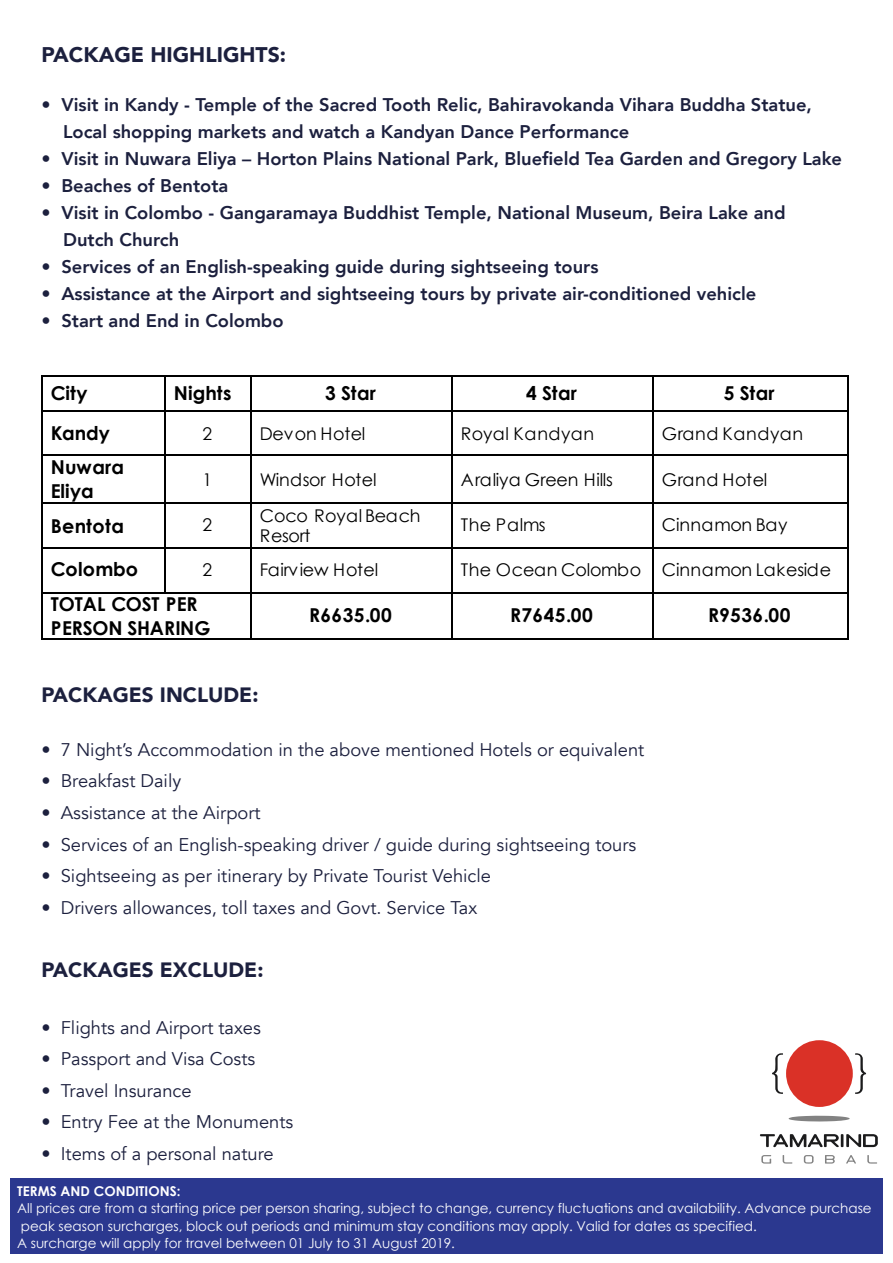
<style>
.page{position:relative;width:893px;height:1263px;background:#fff}
.page>*{position:absolute;margin:0;border:0;box-sizing:border-box;transform-origin:0 0}
.t1{font:900 21.15px "Avenir";color:#1c203e}
.t2{font:900 20.7px "Avenir";color:#1c203e}
.t3{font:700 19.2px/23.9px "Century Gothic";letter-spacing:.005em;color:#000}
.t4{font:700 19.2px "Century Gothic";letter-spacing:.025em;color:#000}
.t5{font:800 18.3px/27px "Avenir";color:#1c203e}
.t6{font:18.3px "Avenir";color:#1c203e}
.t7{font:17.55px/20.7px "Century Gothic";letter-spacing:.005em;color:#000}
.t8{font:17.55px "Century Gothic";letter-spacing:-.015em;color:#000}
.t9{font:17.55px "Century Gothic";letter-spacing:.025em;color:#000}
.t10{font:17.55px "Century Gothic";letter-spacing:.035em;color:#000}
.t11{font:17.55px "Century Gothic";letter-spacing:.04em;color:#000}
.t12{font:13.5px/17.2px "Century Gothic";color:#fff}
.t13{font:700 13.5px "Century Gothic";color:#fff}
</style>
<div class="page">
<div style="left:786px;top:1040px;width:67px;height:67px;background:#da3127;border-radius:50%"></div>
<svg style="left:789px;top:1116px;width:61px;height:5px"></svg>
<svg style="left:855px;top:1053px;width:11px;height:41px"></svg>
<svg style="left:772px;top:1053px;width:11px;height:41px"></svg>
<svg style="left:825px;top:1155px;width:10px;height:8px"></svg>
<svg style="left:804px;top:1155px;width:10px;height:9px"></svg>
<svg style="left:761px;top:1155px;width:10px;height:8px"></svg>
<svg style="left:760px;top:1134px;width:118px;height:13px"></svg>
<svg style="left:846px;top:1155px;width:10px;height:8px"></svg>
<svg style="left:783px;top:1155px;width:9px;height:9px"></svg>
<svg style="left:867px;top:1155px;width:10px;height:9px"></svg>
<hr style="left:43px;top:375px;width:121px;height:1px;background:#000">
<hr style="left:166px;top:375px;width:84px;height:1px;background:#000">
<hr style="left:252px;top:375px;width:199px;height:1px;background:#000">
<hr style="left:453px;top:375px;width:199px;height:1px;background:#000">
<hr style="left:654px;top:375px;width:193px;height:1px;background:#000">
<hr style="left:41px;top:376px;width:2px;height:34px;background:#000">
<hr style="left:164px;top:376px;width:2px;height:34px;background:#000">
<hr style="left:250px;top:376px;width:2px;height:34px;background:#000">
<hr style="left:451px;top:376px;width:2px;height:34px;background:#000">
<hr style="left:652px;top:376px;width:2px;height:34px;background:#000">
<hr style="left:847px;top:376px;width:1px;height:34px;background:#000">
<hr style="left:43px;top:410px;width:121px;height:1px;background:#000">
<hr style="left:166px;top:410px;width:84px;height:1px;background:#000">
<hr style="left:252px;top:410px;width:199px;height:1px;background:#000">
<hr style="left:453px;top:410px;width:199px;height:1px;background:#000">
<hr style="left:654px;top:410px;width:193px;height:1px;background:#000">
<hr style="left:41px;top:411px;width:2px;height:44px;background:#000">
<hr style="left:164px;top:411px;width:2px;height:44px;background:#000">
<hr style="left:250px;top:411px;width:2px;height:44px;background:#000">
<hr style="left:451px;top:411px;width:2px;height:44px;background:#000">
<hr style="left:652px;top:411px;width:2px;height:44px;background:#000">
<hr style="left:847px;top:411px;width:1px;height:44px;background:#000">
<hr style="left:43px;top:455px;width:121px;height:1px;background:#000">
<hr style="left:166px;top:455px;width:84px;height:1px;background:#000">
<hr style="left:252px;top:455px;width:199px;height:1px;background:#000">
<hr style="left:453px;top:455px;width:199px;height:1px;background:#000">
<hr style="left:654px;top:455px;width:193px;height:1px;background:#000">
<hr style="left:41px;top:456px;width:2px;height:46px;background:#000">
<hr style="left:164px;top:456px;width:2px;height:46px;background:#000">
<hr style="left:250px;top:456px;width:2px;height:46px;background:#000">
<hr style="left:451px;top:456px;width:2px;height:46px;background:#000">
<hr style="left:652px;top:456px;width:2px;height:46px;background:#000">
<hr style="left:847px;top:456px;width:1px;height:46px;background:#000">
<hr style="left:43px;top:502px;width:121px;height:2px;background:#000">
<hr style="left:166px;top:502px;width:84px;height:2px;background:#000">
<hr style="left:252px;top:502px;width:199px;height:2px;background:#000">
<hr style="left:453px;top:502px;width:199px;height:2px;background:#000">
<hr style="left:654px;top:502px;width:193px;height:2px;background:#000">
<hr style="left:41px;top:504px;width:2px;height:43px;background:#000">
<hr style="left:164px;top:504px;width:2px;height:43px;background:#000">
<hr style="left:250px;top:504px;width:2px;height:43px;background:#000">
<hr style="left:451px;top:504px;width:2px;height:43px;background:#000">
<hr style="left:652px;top:504px;width:2px;height:43px;background:#000">
<hr style="left:847px;top:504px;width:1px;height:43px;background:#000">
<hr style="left:43px;top:547px;width:121px;height:2px;background:#000">
<hr style="left:166px;top:547px;width:84px;height:2px;background:#000">
<hr style="left:252px;top:547px;width:199px;height:2px;background:#000">
<hr style="left:453px;top:547px;width:199px;height:2px;background:#000">
<hr style="left:654px;top:547px;width:193px;height:2px;background:#000">
<hr style="left:41px;top:549px;width:2px;height:43px;background:#000">
<hr style="left:164px;top:549px;width:2px;height:43px;background:#000">
<hr style="left:250px;top:549px;width:2px;height:43px;background:#000">
<hr style="left:451px;top:549px;width:2px;height:43px;background:#000">
<hr style="left:652px;top:549px;width:2px;height:43px;background:#000">
<hr style="left:847px;top:549px;width:1px;height:43px;background:#000">
<hr style="left:43px;top:592px;width:121px;height:1px;background:#000">
<hr style="left:166px;top:592px;width:84px;height:1px;background:#000">
<hr style="left:252px;top:592px;width:199px;height:1px;background:#000">
<hr style="left:453px;top:592px;width:199px;height:1px;background:#000">
<hr style="left:654px;top:592px;width:193px;height:1px;background:#000">
<hr style="left:41px;top:593px;width:2px;height:45px;background:#000">
<hr style="left:43px;top:638px;width:207px;height:1px;background:#000">
<hr style="left:250px;top:593px;width:2px;height:45px;background:#000">
<hr style="left:252px;top:638px;width:199px;height:1px;background:#000">
<hr style="left:451px;top:593px;width:2px;height:45px;background:#000">
<hr style="left:453px;top:638px;width:199px;height:1px;background:#000">
<hr style="left:652px;top:593px;width:2px;height:45px;background:#000">
<hr style="left:654px;top:638px;width:193px;height:1px;background:#000">
<hr style="left:847px;top:593px;width:1px;height:45px;background:#000">
<div style="left:10px;top:1178px;width:872px;height:75px;background:#2b388f"></div>
<p class="t1" style="left:41px;top:37px;width:246px">PACKAGE HIGHLIGHTS:</p>
<p class="t5" style="left:63px;top:92px;width:750px;text-indent:-22px">• Visit in Kandy - Temple of the Sacred Tooth Relic, Bahiravokanda Vihara Buddha Statue,<br>Local shopping markets and watch a Kandyan Dance Performance</p>
<p class="t5" style="left:41px;top:146px;width:802px">• Visit in Nuwara Eliya – Horton Plains National Park, Bluefield Tea Garden and Gregory Lake</p>
<p class="t5" style="left:41px;top:173px;width:188px">• Beaches of Bentota</p>
<p class="t5" style="left:63px;top:200px;width:724px;text-indent:-22px">• Visit in Colombo - Gangaramaya Buddhist Temple, National Museum, Beira Lake and<br>Dutch Church</p>
<p class="t5" style="left:41px;top:254px;width:559px">• Services of an English-speaking guide during sightseeing tours</p>
<p class="t5" style="left:41px;top:281px;width:716px">• Assistance at the Airport and sightseeing tours by private air-conditioned vehicle</p>
<p class="t5" style="left:41px;top:308px;width:244px">• Start and End in Colombo</p>
<p class="t3" style="left:51px;top:381px;width:38px">City</p>
<p class="t3" style="left:174px;top:381px;width:59px">Nights</p>
<p class="t3" style="left:325px;top:381px;width:52px">3 Star</p>
<p class="t3" style="left:526px;top:381px;width:52px">4 Star</p>
<p class="t3" style="left:724px;top:381px;width:52px">5 Star</p>
<p class="t3" style="left:51px;top:420px;width:60px">Kandy</p>
<p class="t7" style="left:202px;top:423px;width:11px">2</p>
<p class="t8" style="left:260px;top:422px;width:107px">Devon Hotel</p>
<p class="t10" style="left:461px;top:422px;width:135px">Royal Kandyan</p>
<p class="t11" style="left:662px;top:422px;width:143px">Grand Kandyan</p>
<p class="t3" style="left:51px;top:454px;width:75px">Nuwara<br>Eliya</p>
<p class="t7" style="left:202px;top:469px;width:11px">1</p>
<p class="t8" style="left:260px;top:468px;width:118px">Windsor Hotel</p>
<p class="t8" style="left:461px;top:468px;width:154px">Araliya Green Hills</p>
<p class="t9" style="left:662px;top:468px;width:107px">Grand Hotel</p>
<p class="t4" style="left:51px;top:511px;width:75px">Bentota</p>
<p class="t7" style="left:202px;top:514px;width:11px">2</p>
<p class="t7" style="left:260px;top:505px;width:162px">Coco Royal Beach<br>Resort</p>
<p class="t9" style="left:461px;top:512px;width:86px">The Palms</p>
<p class="t7" style="left:662px;top:514px;width:127px">Cinnamon Bay</p>
<p class="t3" style="left:51px;top:556px;width:89px">Colombo</p>
<p class="t7" style="left:202px;top:559px;width:11px">2</p>
<p class="t8" style="left:260px;top:557px;width:120px">Fairview Hotel</p>
<p class="t7" style="left:461px;top:559px;width:372px">The Ocean Colombo Cinnamon Lakeside</p>
<p class="t3" style="left:51px;top:591px;width:161px">TOTAL COST PER<br>PERSON SHARING</p>
<p class="t3" style="left:309px;top:602px;width:84px">R6635.00</p>
<p class="t3" style="left:510px;top:602px;width:84px">R7645.00</p>
<p class="t3" style="left:708px;top:602px;width:84px">R9536.00</p>
<p class="t2" style="left:41px;top:677px;width:219px">PACKAGES INCLUDE:</p>
<p class="t6" style="left:41px;top:739px;width:604px">• 7 Night’s Accommodation in the above mentioned Hotels or equivalent</p>
<p class="t6" style="left:41px;top:770px;width:141px">• Breakfast Daily</p>
<p class="t6" style="left:41px;top:802px;width:221px">• Assistance at the Airport</p>
<p class="t6" style="left:41px;top:833px;width:596px">• Services of an English-speaking driver / guide during sightseeing tours</p>
<p class="t6" style="left:41px;top:865px;width:451px">• Sightseeing as per itinerary by Private Tourist Vehicle</p>
<p class="t6" style="left:41px;top:896px;width:437px">• Drivers allowances, toll taxes and Govt. Service Tax</p>
<p class="t2" style="left:41px;top:952px;width:224px">PACKAGES EXCLUDE:</p>
<p class="t6" style="left:41px;top:1016px;width:221px">• Flights and Airport taxes</p>
<p class="t6" style="left:41px;top:1048px;width:215px">• Passport and Visa Costs</p>
<p class="t6" style="left:41px;top:1079px;width:152px">• Travel Insurance</p>
<p class="t6" style="left:41px;top:1111px;width:253px">• Entry Fee at the Monuments</p>
<p class="t6" style="left:41px;top:1142px;width:234px">• Items of a personal nature</p>
<p class="t13" style="left:17px;top:1181px;width:165px">TERMS AND CONDITIONS:</p>
<p class="t12" style="left:17px;top:1199px;width:856px">All prices are from a starting price per person sharing, subject to change, currency fluctuations and availability. Advance purchase peak season surcharges, block out periods and minimum stay conditions may apply. Valid for dates as specified.<br>A surcharge will apply for travel between 01 July to 31 August 2019.</p>
</div>
